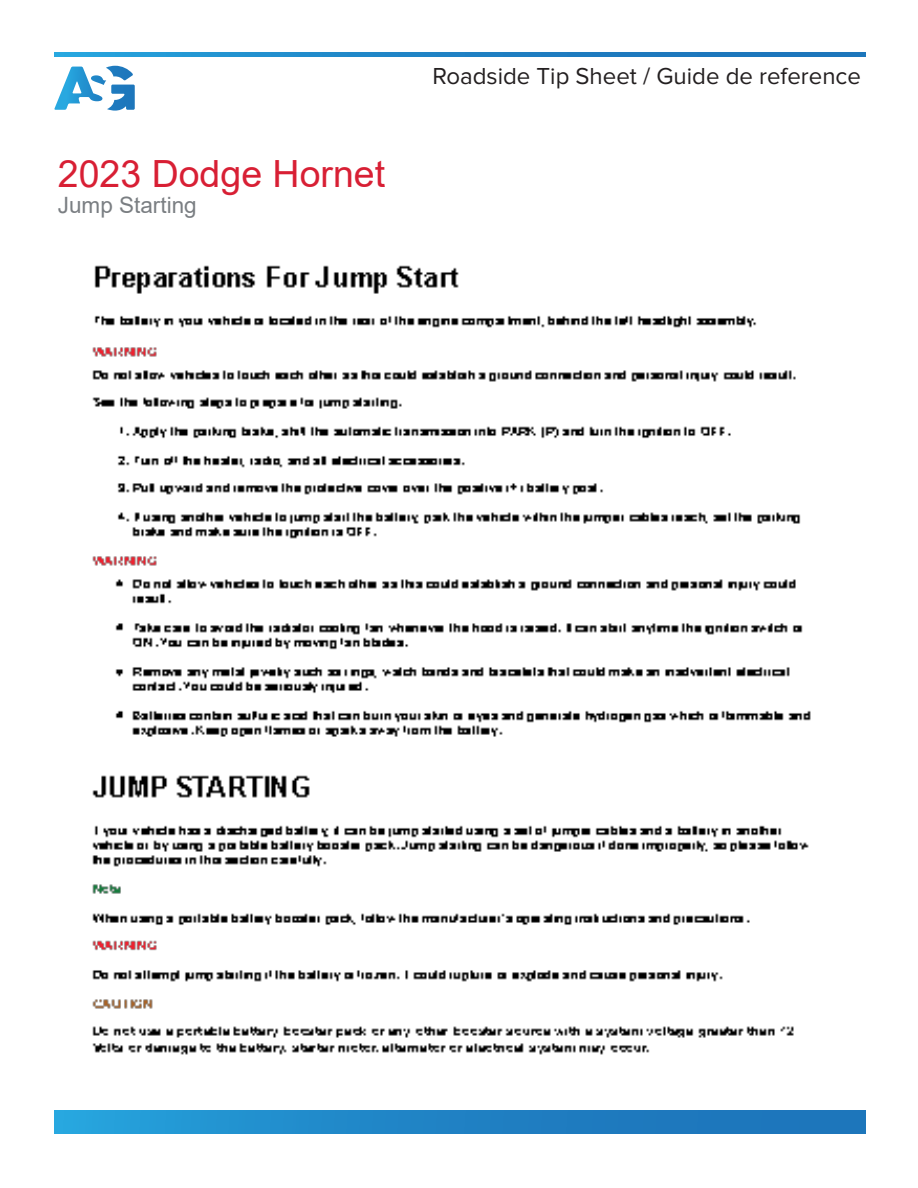
<style>
.page{position:relative;width:918px;height:1188px;background:#fff}
.page>*{position:absolute;margin:0;border:0;box-sizing:border-box;transform-origin:0 0}
.t1{font:37.5px "Arial";color:#d81f34}
.t2{font:24px "Proxima Nova";color:#231f20}
.t3{font:22.5px "Arial";color:#7a7e82}
</style>
<div class="page">
<svg style="left:54px;top:66px;width:81px;height:45px"></svg>
<svg style="left:54px;top:53px;width:811px;height:3px"></svg>
<img style="left:54px;top:265px;width:812px;height:869px">
<h1 class="t1" style="left:58px;top:148px;width:329px">2023 Dodge Hornet</h1>
<p class="t3" style="left:58px;top:190px;width:140px">Jump Starting</p>
<p class="t2" style="left:432px;top:62px;width:430px">Roadside Tip Sheet / Guide de reference</p>
</div>
